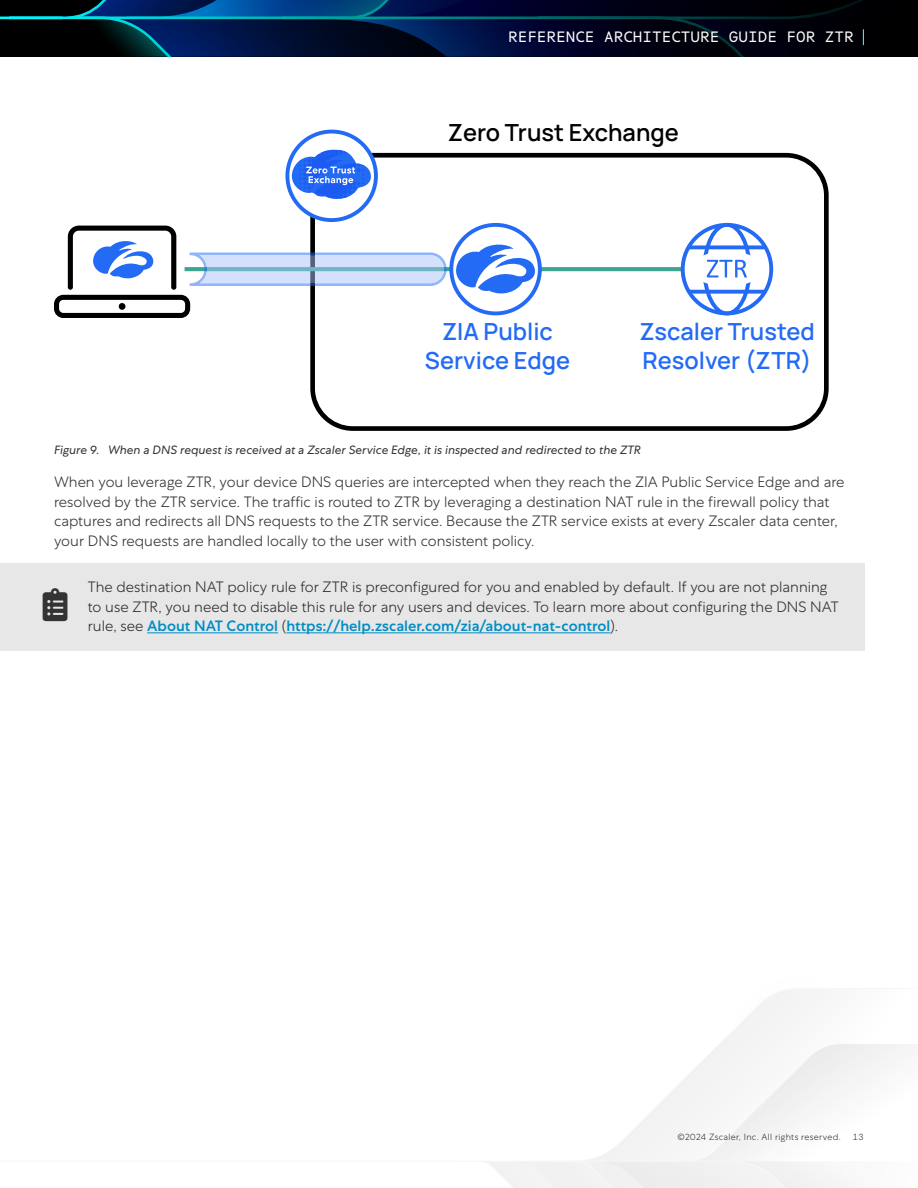
<style>
.page{position:relative;width:918px;height:1188px;background:#fff}
.page>*{position:absolute;margin:0;border:0;box-sizing:border-box;transform-origin:0 0}
.Paragraph{font:33px "Font Awesome 5 Pro Solid";color:#343333}
.t1{font:200 23.55px/28.2px "Manrope";color:#236bf5}
.t2{font:200 23.55px "Manrope";color:#000}
.Paragraph-2{font:300 15px/19.5px "Centra No 1";color:#343333}
.Paragraph_indent_style{font:300 15px/19.5px "Centra No 1";color:#343333}
.t3{font:15px "Centra Mono";color:#fff}
.t4{font:italic 12px "Centra No 1";color:#343333}
.t5{font:300 9px "Centra No 1";letter-spacing:.035em;color:#343333}
.t6{font:300 9px "Centra Mono";color:#343333}
.s1{font-weight:500;color:#009cda}
</style>
<div class="page">
<svg style="left:487px;top:988px;width:429px;height:200px"></svg>
<hr style="left:0;top:1161px;width:460px;height:1px;background:#b3b3b3">
<hr style="left:459px;top:1161px;width:261px;height:1px;background:#b3b3b3">
<svg style="left:0;top:0;width:918px;height:57px;background:#00132e"></svg>
<svg style="left:310px;top:153px;width:519px;height:278px"></svg>
<svg style="left:447px;top:267px;width:234px;height:4px"></svg>
<svg style="left:681px;top:223px;width:92px;height:92px"></svg>
<svg style="left:449px;top:223px;width:93px;height:92px"></svg>
<div style="left:453px;top:227px;width:85px;height:84px;background:#fff;border-radius:50%"></div>
<svg style="left:456px;top:241px;width:80px;height:56px"></svg>
<svg style="left:54px;top:130px;width:393px;height:188px"></svg>
<div style="left:0;top:563px;width:865px;height:87px;background:#e7e7e7"></div>
<p class="t3" style="left:508px;top:29px;width:347px">REFERENCE ARCHITECTURE GUIDE FOR ZTR</p>
<p class="t2" style="left:448px;top:116px;width:233px">Zero Trust Exchange</p>
<p class="t1" style="left:425px;top:317px;width:147px;text-align:center">ZIA Public<br>Service Edge</p>
<p class="t1" style="left:639px;top:317px;width:177px">Zscaler Trusted<br>Resolver (ZTR)</p>
<p class="t4" style="left:108px;top:443px;width:535px">When a DNS request is received at a Zscaler Service Edge, it is inspected and redirected to the ZTR</p>
<p class="Paragraph-2" style="left:54px;top:472px;width:792px">When you leverage ZTR, your device DNS queries are intercepted when they reach the ZIA Public Service Edge and are resolved by the ZTR service. The traffic is routed to ZTR by leveraging a destination NAT rule in the firewall policy that captures and redirects all DNS requests to the ZTR service. Because the ZTR service exists at every Zscaler data center, your DNS requests are handled locally to the user with consistent policy.</p>
<p class="Paragraph_indent_style" style="left:88px;top:577px;width:752px">The destination NAT policy rule for ZTR is preconfigured for you and enabled by default. If you are not planning to use ZTR, you need to disable this rule for any users and devices. To learn more about configuring the DNS NAT rule, see <span class="s1">About NAT Control</span> (<span class="s1">https://help.zscaler.com/zia/about-nat-control</span>).</p>
<p class="t4" style="left:54px;top:443px;width:47px">Figure 9.</p>
<p class="Paragraph" style="left:43px;top:588px;width:26px">●□●▲▼</p>
<p class="t5" style="left:677px;top:1132px;width:165px">©2024 Zscaler, Inc. All rights reserved.</p>
<p class="t6" style="left:852px;top:1132px;width:13px">13</p>
</div>
